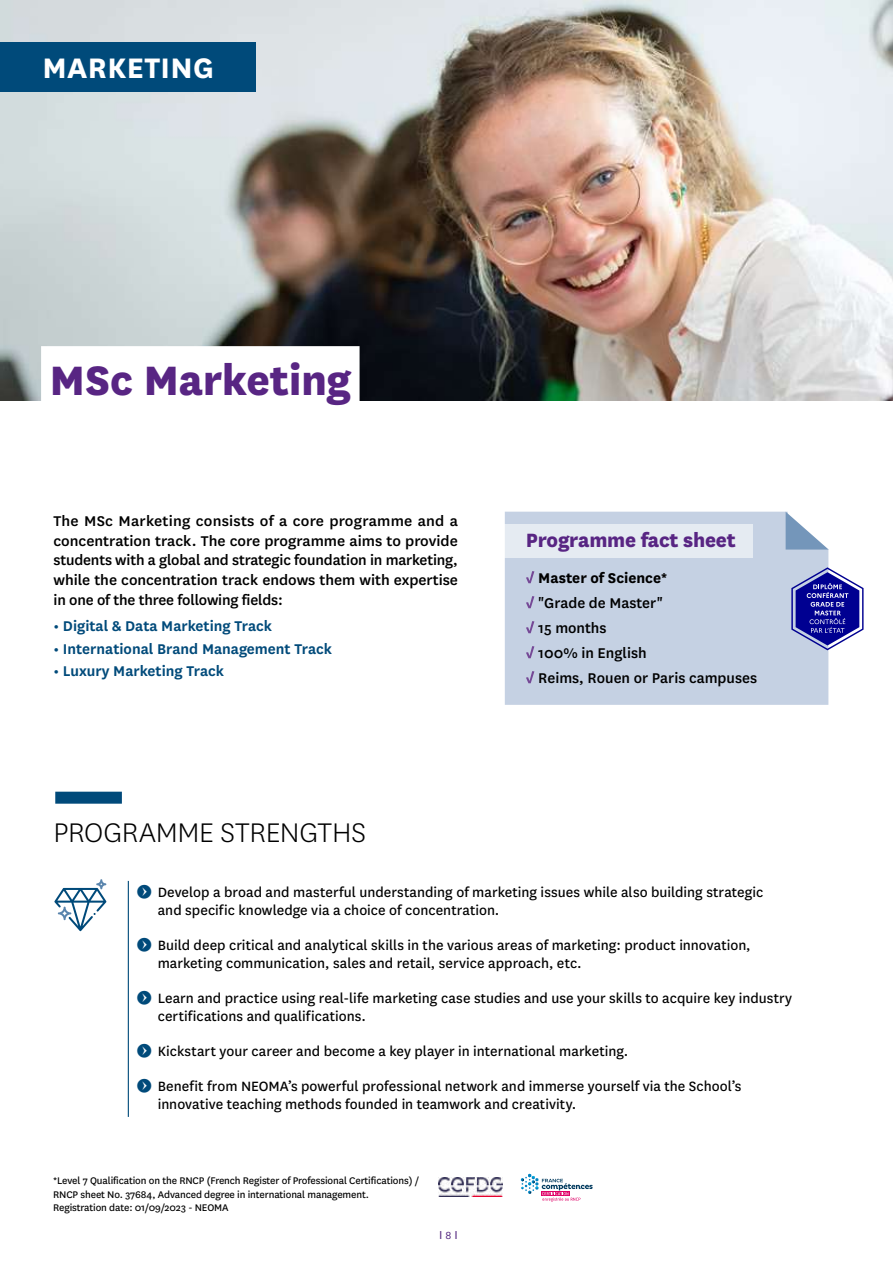
<style>
.page{position:relative;width:893px;height:1263px;background:#fff}
.page>*{position:absolute;margin:0;border:0;box-sizing:border-box;transform-origin:0 0}
.t1{font:800 48px "National";letter-spacing:-.01em;color:#582583}
.t2{font:700 33px "National";letter-spacing:.01em;color:#fff}
.t3{font:300 31.5px "National";letter-spacing:-.01em;color:#000}
.t4{font:800 22.5px "National";letter-spacing:-.01em;color:#582583}
.t5{font:500 16.5px/19.6px "National";color:#000;text-align:justify}
.t6{font:600 16.5px "National";color:#004a7a}
.t7{font:700 16.5px "National";color:#000}
.t8{font:15.75px/18px "National";color:#000}
.t9{font:13.5px "National";color:#52267f}
.t10{font:11.25px/13.5px "National";letter-spacing:-.01em;color:#000}
.s1{font-size:12px}
</style>
<div class="page">
<img style="left:0;top:0;width:893px;height:401px">
<div style="left:41px;top:346px;width:319px;height:60px;background:#fff"></div>
<div style="left:55px;top:792px;width:67px;height:12px;background:#004a7a"></div>
<div style="left:0;top:43px;width:255px;height:49px;background:#004a7a"></div>
<div style="left:505px;top:512px;width:323px;height:193px;background:#c5d1e3"></div>
<svg style="left:526px;top:571px;width:8px;height:12px"></svg>
<svg style="left:526px;top:596px;width:8px;height:12px"></svg>
<svg style="left:526px;top:621px;width:8px;height:12px"></svg>
<svg style="left:526px;top:646px;width:8px;height:12px"></svg>
<svg style="left:526px;top:671px;width:8px;height:12px"></svg>
<div style="left:505px;top:524px;width:248px;height:33px;background:#e5ebf2"></div>
<svg style="left:786px;top:512px;width:42px;height:37px"></svg>
<svg style="left:54px;top:879px;width:52px;height:52px"></svg>
<hr style="left:128px;top:881px;width:1px;height:236px;background:#004a7a">
<svg style="left:791px;top:567px;width:72px;height:83px"></svg>
<img style="left:438px;top:1178px;width:64px;height:18px">
<svg style="left:521px;top:1174px;width:72px;height:28px"></svg>
<h2 class="t2" style="left:43px;top:45px;width:173px">MARKETING</h2>
<h1 class="t1" style="left:50px;top:345px;width:303px">MSc Marketing</h1>
<p class="t5" style="left:54px;top:510px;width:406px">The MSc Marketing consists of a core programme and a concentration track. The core programme aims to provide students with a global and strategic foundation in marketing, while the concentration track endows them with expertise in one of the three following fields:</p>
<p class="t6" style="left:54px;top:615px;width:220px">• Digital &amp; Data Marketing Track</p>
<p class="t6" style="left:54px;top:637px;width:280px">• International Brand Management Track</p>
<p class="t6" style="left:54px;top:659px;width:172px">• Luxury Marketing Track</p>
<h3 class="t3" style="left:54px;top:813px;width:314px">PROGRAMME STRENGTHS</h3>
<h3 class="t4" style="left:526px;top:523px;width:211px">Programme fact sheet</h3>
<p class="t7" style="left:538px;top:566px;width:131px">Master of Science*</p>
<p class="t5" style="left:538px;top:590px;width:220px;line-height:25px;text-align:left">"Grade de Master"<br>15 months<br>100% in English<br>Reims, Rouen or Paris campuses</p>
<p class="t8" style="left:158px;top:882px;width:607px">Develop a broad and masterful understanding of marketing issues while also building strategic and specific knowledge via a choice of concentration.</p>
<p class="t8" style="left:158px;top:935px;width:594px">Build deep critical and analytical skills in the various areas of marketing: product innovation, marketing communication, sales and retail, service approach, etc.</p>
<p class="t8" style="left:158px;top:988px;width:636px">Learn and practice using real-life marketing case studies and use your skills to acquire key industry certifications and qualifications.</p>
<p class="t8" style="left:158px;top:1041px;width:472px">Kickstart your career and become a key player in international marketing.</p>
<p class="t8" style="left:158px;top:1076px;width:585px">Benefit from NEOMA’s powerful professional network and immerse yourself via the School’s innovative teaching methods founded in teamwork and creativity.</p>
<p class="t10" style="left:53px;top:1173px;width:368px">*Level 7 Qualification on the RNCP (French Register of Professional Certifications) /<br>RNCP sheet No. 37684, Advanced degree in international management.<br>Registration date: 01/09/2023 - NEOMA</p>
<p class="t9" style="left:439px;top:1226px;width:20px">I <span class="s1">8</span> I</p>
</div>
